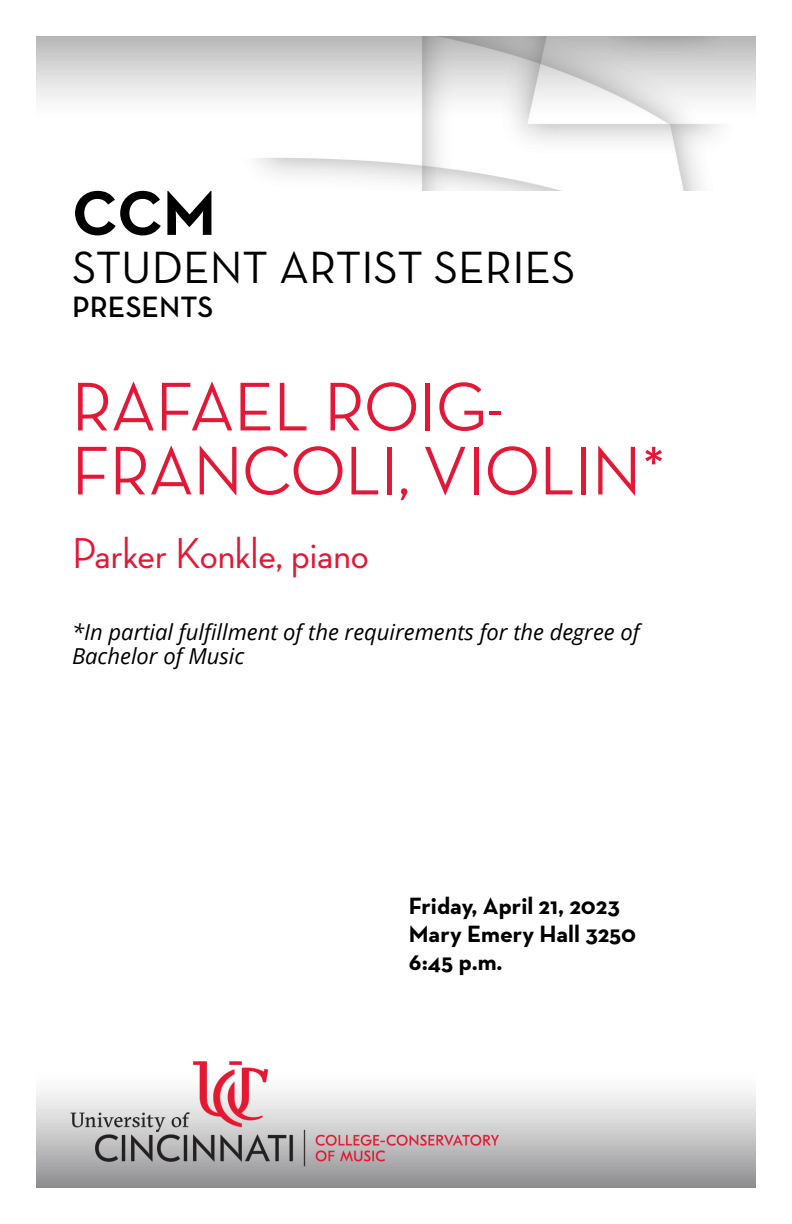
<style>
.page{position:relative;width:792px;height:1224px;background:#fff}
.page>*{position:absolute;margin:0;border:0;box-sizing:border-box;transform-origin:0 0}
.Concert_Title{font:500 70px/64px "Neutra Disp";color:#e31837}
.Page_Intro{font:700 64px "Neutra Text";color:#000}
.Page_Intro-2{font:46px "Neutra Text";color:#000}
.Musician_Conductor{font:500 44px "Neutra Disp";color:#e31837}
.Page_Intro-3{font:600 30px "Neutra Text";color:#000}
.Date_Venue_Time{font:700 24px "Neutra Text";color:#000}
.In_partial_fulfillm{font:italic 22px/24px "Open Sans";color:#000}
</style>
<div class="page">
<img style="left:36px;top:36px;width:720px;height:154px">
<img style="left:36px;top:1061px;width:720px;height:126px">
<h1 class="Page_Intro" style="left:72px;top:173px;width:145px">CCM</h1>
<h1 class="Page_Intro-2" style="left:72px;top:239px;width:505px">STUDENT ARTIST SERIES</h1>
<h1 class="Page_Intro-3" style="left:72px;top:288px;width:143px">PRESENTS</h1>
<h1 class="Concert_Title" style="left:72px;top:375px;width:596px">RAFAEL ROIG-<br>FRANCOLI, VIOLIN*</h1>
<h2 class="Musician_Conductor" style="left:72px;top:529px;width:298px">Parker Konkle, piano</h2>
<h2 class="In_partial_fulfillm" style="left:72px;top:620px;width:569px">*In partial fulfillment of the requirements for the degree of<br>Bachelor of Music</h2>
<h3 class="Date_Venue_Time" style="left:409px;top:891px;width:212px">Friday, April 21, 2023</h3>
<h3 class="Date_Venue_Time" style="left:409px;top:919px;width:229px">Mary Emery Hall 3250</h3>
<h3 class="Date_Venue_Time" style="left:409px;top:947px;width:95px">6:45 p.m.</h3>
</div>
